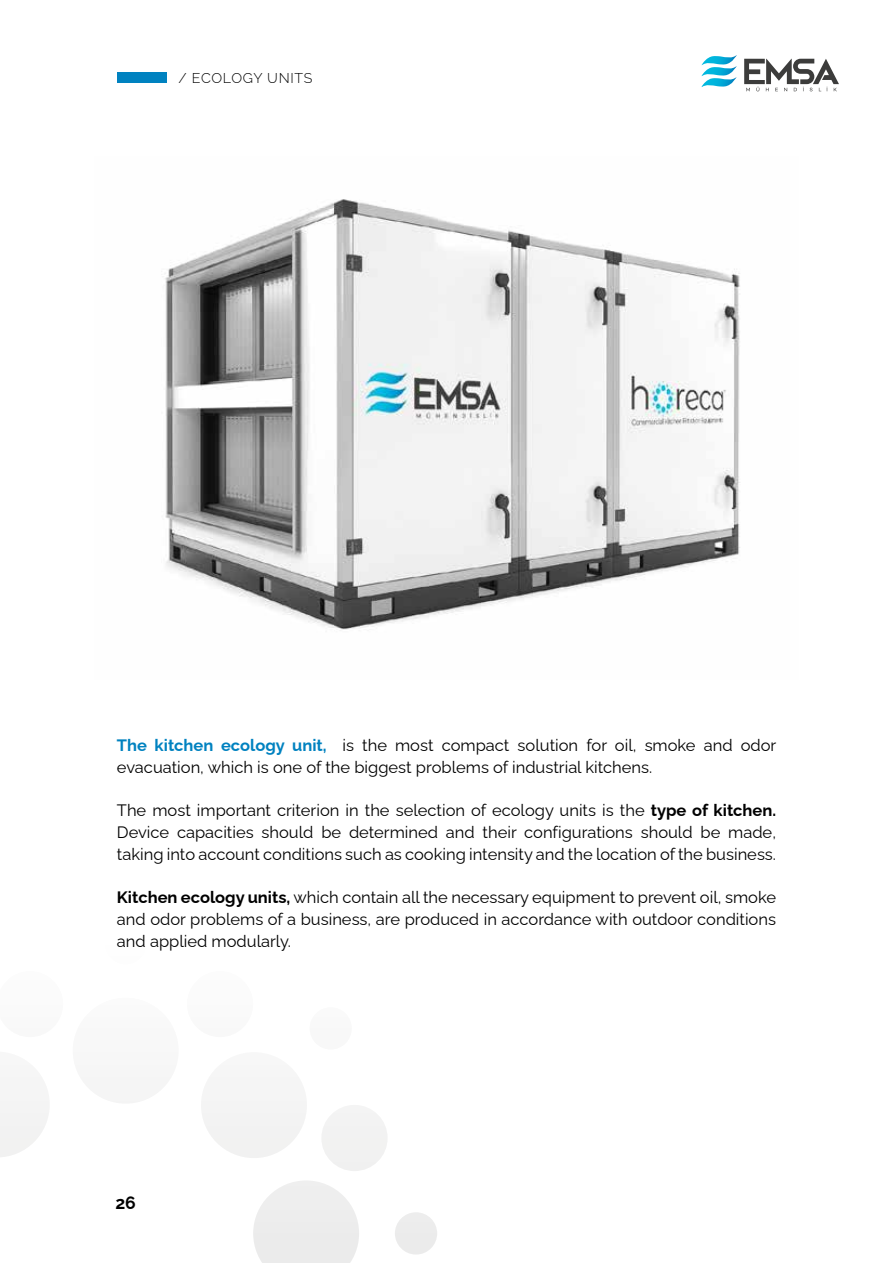
<style>
.page{position:relative;width:893px;height:1263px;background:#fff}
.page>*{position:absolute;margin:0;border:0;box-sizing:border-box;transform-origin:0 0}
.t1{font:700 17.55px "Raleway";color:#000}
.t2{font:16.5px/21.8px "Raleway";color:#000;text-align:justify}
.t3{font:300 14.25px "Raleway";letter-spacing:.05em;color:#000}
.s1{font-weight:700;color:#0082c0}
.s2{font-weight:700}
</style>
<div class="page">
<div style="left:117px;top:73px;width:50px;height:10px;background:#0082c0"></div>
<div style="left:73px;top:998px;width:106px;height:106px;background:#f8f8f8;border-radius:50%"></div>
<div style="left:201px;top:1052px;width:106px;height:106px;background:#f4f4f4;border-radius:50%"></div>
<svg style="left:253px;top:1181px;width:106px;height:82px"></svg>
<svg style="left:0;top:1101px;width:49px;height:56px"></svg>
<div style="left:187px;top:971px;width:66px;height:66px;background:#fbfbfb;border-radius:50%"></div>
<div style="left:321px;top:1105px;width:67px;height:66px;background:#f2f2f2;border-radius:50%"></div>
<div style="left:310px;top:1007px;width:42px;height:42px;background:#f9f9f9;border-radius:50%"></div>
<div style="left:395px;top:1212px;width:42px;height:42px;background:#ececec;border-radius:50%"></div>
<svg style="left:702px;top:55px;width:35px;height:32px"></svg>
<svg style="left:744px;top:59px;width:95px;height:32px"></svg>
<img style="left:165px;top:199px;width:575px;height:432px">
<p class="t3" style="left:179px;top:67px;width:135px">/ ECOLOGY UNITS</p>
<p class="t2" style="left:117px;top:732px;width:661px"><span class="s1">The kitchen ecology unit,</span> is the most compact solution for oil, smoke and odor evacuation, which is one of the biggest problems of industrial kitchens.</p>
<p class="t2" style="left:117px;top:798px;width:661px">The most important criterion in the selection of ecology units is the <span class="s2">type of kitchen.<br></span>Device capacities should be determined and their configurations should be made, taking into account conditions such as cooking intensity and the location of the business.</p>
<p class="t2" style="left:117px;top:885px;width:661px"><span class="s2">Kitchen ecology units,</span> which contain all the necessary equipment to prevent oil, smoke and odor problems of a business, are produced in accordance with outdoor conditions and applied modularly.</p>
<p class="t1" style="left:115px;top:1189px;width:22px">26</p>
</div>
